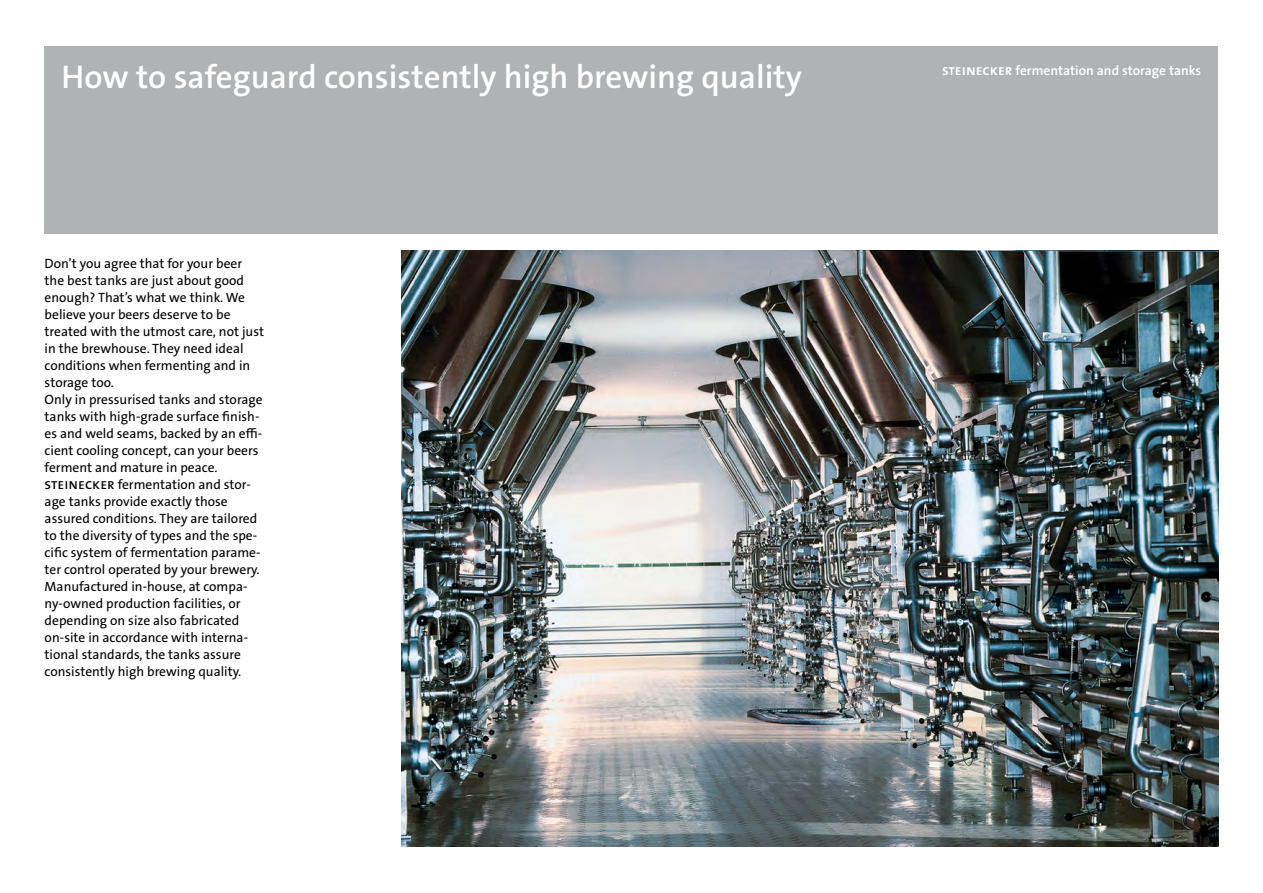
<style>
.page{position:relative;width:1263px;height:893px;background:#fff}
.page>*{position:absolute;margin:0;border:0;box-sizing:border-box;transform-origin:0 0}
.t1{font:33px "The Sans LP6 Se Bld";color:#fff}
.t2{font:13.5px/17px "The Sans LP5 Plain";color:#000}
.t3{font:13.5px "The Sans LP6 Se Bld";color:#fff}
.s1{font-size:15px}
</style>
<div class="page">
<div style="left:45px;top:47px;width:1173px;height:187px;background:#b1b2b3"></div>
<img style="left:402px;top:251px;width:816px;height:595px">
<h1 class="t1" style="left:62px;top:56px;width:742px">How to safeguard consistently high brewing quality</h1>
<p class="t2" style="left:45px;top:255px;width:221px">Don’t you agree that for your beer the best tanks are just about good enough? That’s what we think. We believe your beers deserve to be treated with the utmost care, not just in the brewhouse. They need ideal conditions when fermenting and in storage too.<br>Only in pressurised tanks and storage tanks with high-grade surface finish&shy;es and weld seams, backed by an effi&shy;cient cooling concept, can your beers ferment and mature in peace.<br><span class="s1">Steinecker</span> fermentation and stor&shy;age tanks provide exactly those assured conditions. They are tailored to the diversity of types and the spe&shy;cific system of fermentation parame&shy;ter control operated by your brewery.<br>Manufactured in-house, at compa&shy;ny-owned production facilities, or depending on size also fabricated on-site in accordance with interna&shy;tional standards, the tanks assure consistently high brewing quality.</p>
<p class="t3" style="left:942px;top:62px;width:261px"><span class="s1">steinecker</span> fermentation and storage tanks</p>
</div>
